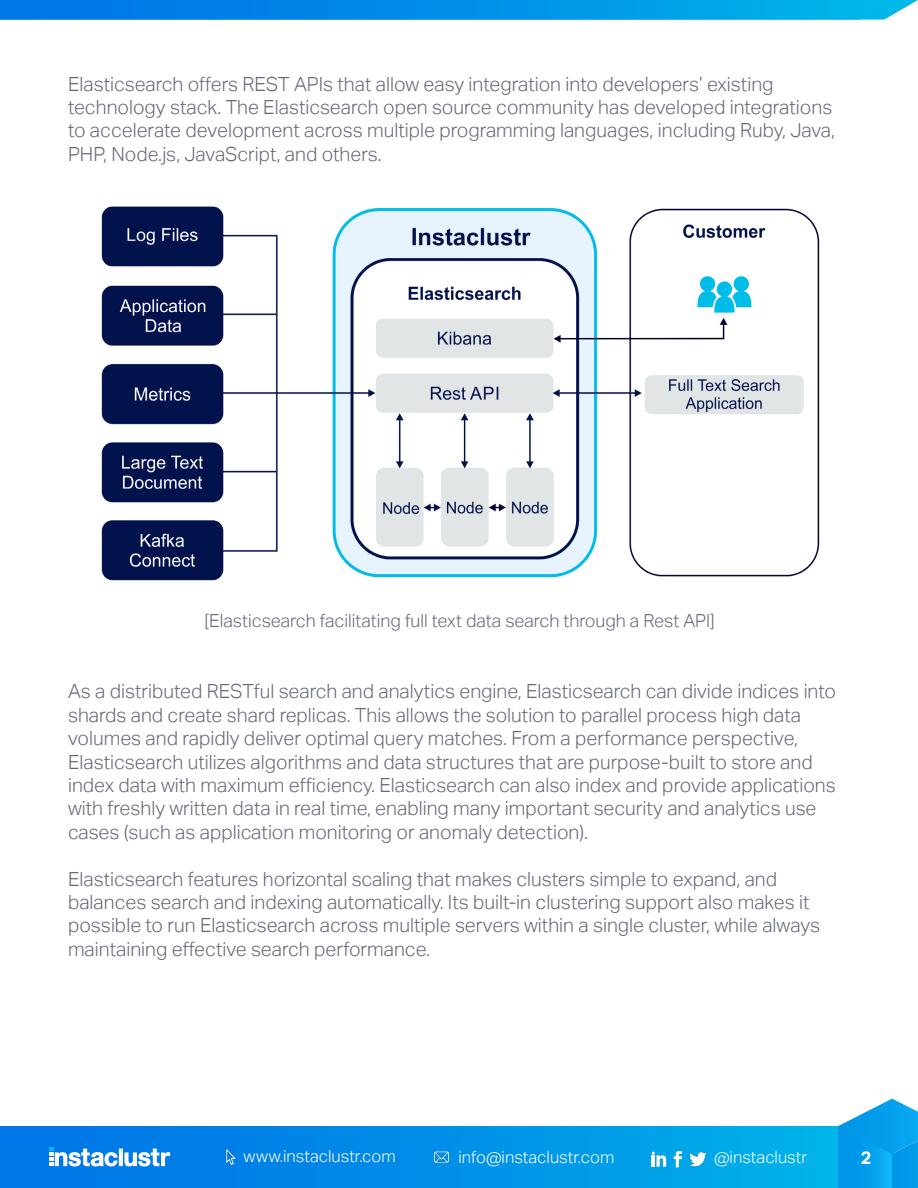
<style>
.page{position:relative;width:918px;height:1188px;background:#fff}
.page>*{position:absolute;margin:0;border:0;box-sizing:border-box;transform-origin:0 0}
.t1{font:300 19.5px/23.4px "Aktiv Grotesk";color:#646978}
.t2{font:300 18px "Aktiv Grotesk";color:#646978}
.t3{font:700 18px "Aktiv Grotesk";color:#fff}
.t4{font:300 16.65px "Aktiv Grotesk";color:#fff}
</style>
<div class="page">
<div style="left:0;top:1127px;width:892px;height:61px;background:linear-gradient(to right,#0070e7,#00b4e9)"></div>
<img style="left:433px;top:1149px;width:17px;height:16px">
<img style="left:223px;top:1149px;width:16px;height:16px">
<img style="left:690px;top:1151px;width:16px;height:16px">
<svg style="left:674px;top:1151px;width:8px;height:16px"></svg>
<svg style="left:652px;top:1152px;width:14px;height:15px"></svg>
<svg style="left:838px;top:1099px;width:80px;height:89px;background:#22a9ee"></svg>
<svg style="left:49px;top:1148px;width:121px;height:18px"></svg>
<img style="left:101px;top:206px;width:719px;height:375px">
<svg style="left:0;top:0;width:918px;height:20px;background:#0794e8"></svg>
<p class="t1" style="left:68px;top:72px;width:768px">Elasticsearch offers REST APIs that allow easy integration into developers’ existing technology stack. The Elasticsearch open source community has developed integrations to accelerate development across multiple programming languages, including Ruby, Java, PHP, Node.js, JavaScript, and others.</p>
<p class="t2" style="left:205px;top:610px;width:512px">[Elasticsearch facilitating full text data search through a Rest API]</p>
<p class="t1" style="left:68px;top:680px;width:770px">As a distributed RESTful search and analytics engine, Elasticsearch can divide indices into shards and create shard replicas. This allows the solution to parallel process high data volumes and rapidly deliver optimal query matches. From a performance perspective, Elasticsearch utilizes algorithms and data structures that are purpose-built to store and index data with maximum efficiency. Elasticsearch can also index and provide applications with freshly written data in real time, enabling many important security and analytics use cases (such as application monitoring or anomaly detection).</p>
<p class="t1" style="left:68px;top:867px;width:754px">Elasticsearch features horizontal scaling that makes clusters simple to expand, and balances search and indexing automatically. Its built-in clustering support also makes it possible to run Elasticsearch across multiple servers within a single cluster, while always maintaining effective search performance.</p>
<p class="t4" style="left:244px;top:1146px;width:154px">www.instaclustr.com</p>
<p class="t4" style="left:459px;top:1147px;width:157px">info@instaclustr.com</p>
<p class="t4" style="left:714px;top:1148px;width:95px">@instaclustr</p>
<p class="t3" style="left:861px;top:1147px;width:12px">2</p>
</div>
